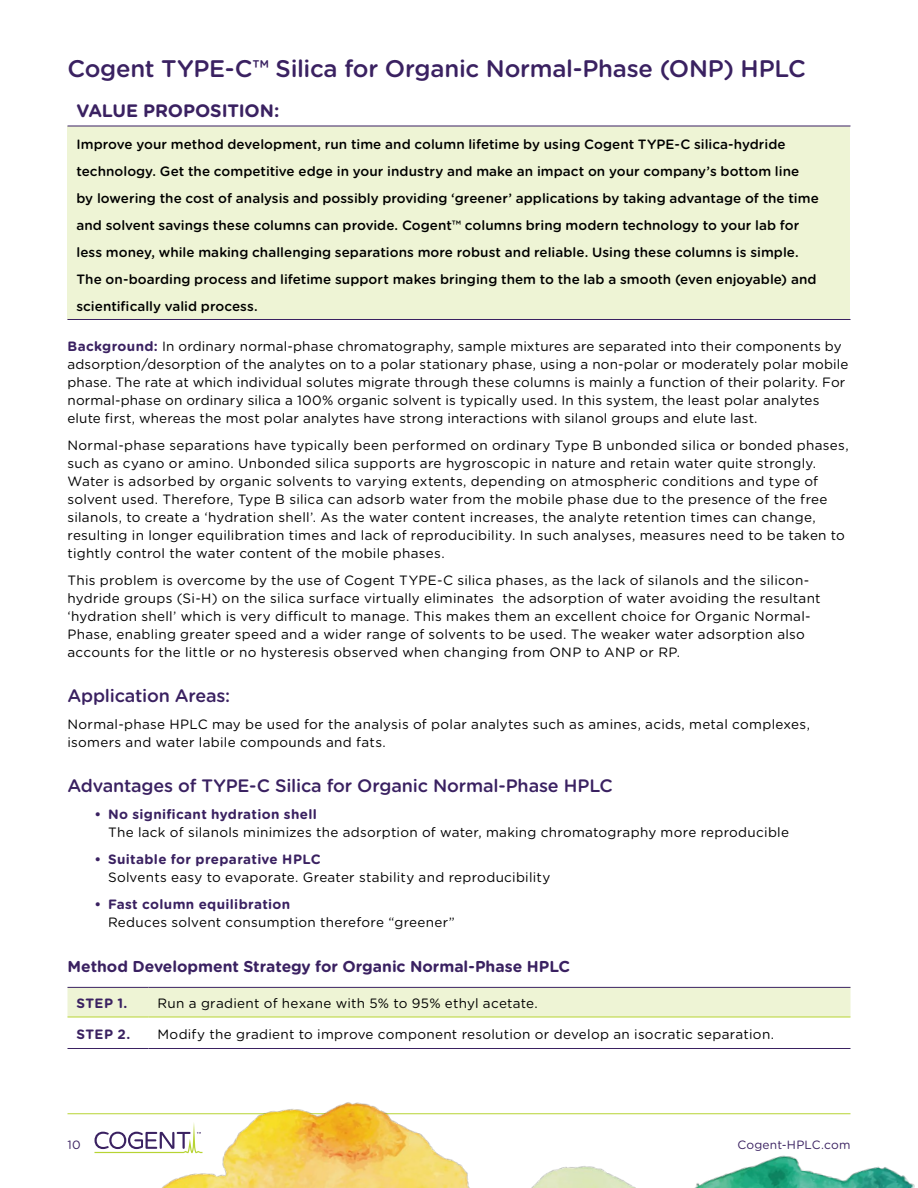
<style>
.page{position:relative;width:918px;height:1188px;background:#fff}
.page>*{position:absolute;margin:0;border:0;box-sizing:border-box;transform-origin:0 0}
.t1{font:500 24px "Gotham Rounded";letter-spacing:-.01em;color:#3a2161}
.t2{font:500 18px "Gotham Rounded";letter-spacing:-.01em;color:#3a2161}
.t3{font:700 18px "Gotham Rounded";letter-spacing:-.01em;color:#3a2161}
.t4{font:700 15.75px "Gotham Rounded";letter-spacing:-.005em;color:#3a2161}
.t5{font:13.5px/18px "Gotham Rounded";letter-spacing:.02em;color:#000}
.t6{font:500 13.5px/27px "Gotham Rounded";letter-spacing:.005em;color:#000}
.t7{font:700 13.5px "Gotham Rounded";letter-spacing:.025em;color:#3a2161}
.t8{font:12px "Gotham Rounded";letter-spacing:.02em;color:#3a2161}
.s1{font-weight:700;color:#3a2161}
</style>
<div class="page">
<hr style="left:68px;top:1113px;width:782px;height:1px;background:#b7d433">
<img style="left:132px;top:1102px;width:783px;height:86px">
<svg style="left:94px;top:1122px;width:108px;height:31px"></svg>
<div style="left:68px;top:126px;width:782px;height:194px;background:#eef4d5"></div>
<hr style="left:68px;top:126px;width:782px;height:1px;background:#3a2161">
<hr style="left:68px;top:319px;width:782px;height:1px;background:#3a2161">
<div style="left:68px;top:988px;width:782px;height:29px;background:#eef4d5"></div>
<hr style="left:68px;top:987px;width:80px;height:1px;background:#3a2161">
<hr style="left:148px;top:987px;width:702px;height:1px;background:#3a2161">
<hr style="left:68px;top:1048px;width:80px;height:1px;background:#3a2161">
<hr style="left:148px;top:1048px;width:702px;height:1px;background:#3a2161">
<hr style="left:68px;top:1017px;width:80px;height:1px;background:#b7d433">
<hr style="left:148px;top:1017px;width:702px;height:1px;background:#b7d433">
<h1 class="t1" style="left:68px;top:51px;width:740px">Cogent TYPE-C™ Silica for Organic Normal-Phase (ONP) HPLC</h1>
<h2 class="t3" style="left:76px;top:97px;width:204px">VALUE PROPOSITION:</h2>
<p class="t6" style="left:76px;top:130px;width:744px">Improve your method development, run time and column lifetime by using Cogent TYPE-C silica-hydride technology. Get the competitive edge in your industry and make an impact on your company’s bottom line by lowering the cost of analysis and possibly providing ‘greener’ applications by taking advantage of the time and solvent savings these columns can provide. Cogent™ columns bring modern technology to your lab for less money, while making challenging separations more robust and reliable. Using these columns is simple.<br>The on-boarding process and lifetime support makes bringing them to the lab a smooth (even enjoyable) and scientifically valid process.</p>
<p class="t5" style="left:67px;top:337px;width:782px"><span class="s1">Background:</span> In ordinary normal-phase chromatography, sample mixtures are separated into their components by adsorption/desorption of the analytes on to a polar stationary phase, using a non-polar or moderately polar mobile phase. The rate at which individual solutes migrate through these columns is mainly a function of their polarity. For normal-phase on ordinary silica a 100% organic solvent is typically used. In this system, the least polar analytes elute first, whereas the most polar analytes have strong interactions with silanol groups and elute last.</p>
<p class="t5" style="left:67px;top:436px;width:783px">Normal-phase separations have typically been performed on ordinary Type B unbonded silica or bonded phases, such as cyano or amino. Unbonded silica supports are hygroscopic in nature and retain water quite strongly.<br>Water is adsorbed by organic solvents to varying extents, depending on atmospheric conditions and type of solvent used. Therefore, Type B silica can adsorb water from the mobile phase due to the presence of the free silanols, to create a ‘hydration shell’. As the water content increases, the analyte retention times can change, resulting in longer equilibration times and lack of reproducibility. In such analyses, measures need to be taken to tightly control the water content of the mobile phases.</p>
<p class="t5" style="left:67px;top:571px;width:755px">This problem is overcome by the use of Cogent TYPE-C silica phases, as the lack of silanols and the silicon&shy;hydride groups (Si-H) on the silica surface virtually eliminates the adsorption of water avoiding the resultant ‘hydration shell’ which is very difficult to manage. This makes them an excellent choice for Organic Normal-Phase, enabling greater speed and a wider range of solvents to be used. The weaker water adsorption also accounts for the little or no hysteresis observed when changing from ONP to ANP or RP.</p>
<h2 class="t2" style="left:68px;top:683px;width:164px">Application Areas:</h2>
<p class="t5" style="left:68px;top:715px;width:744px">Normal-phase HPLC may be used for the analysis of polar analytes such as amines, acids, metal complexes, isomers and water labile compounds and fats.</p>
<h2 class="t2" style="left:68px;top:773px;width:547px">Advantages of TYPE-C Silica for Organic Normal-Phase HPLC</h2>
<p class="t7" style="left:94px;top:804px;width:224px">• No significant hydration shell</p>
<p class="t5" style="left:108px;top:823px;width:683px">The lack of silanols minimizes the adsorption of water, making chromatography more reproducible</p>
<p class="t7" style="left:95px;top:849px;width:228px">• Suitable for preparative HPLC</p>
<p class="t5" style="left:108px;top:868px;width:444px">Solvents easy to evaporate. Greater stability and reproducibility</p>
<p class="t7" style="left:95px;top:894px;width:197px">• Fast column equilibration</p>
<p class="t5" style="left:108px;top:913px;width:348px">Reduces solvent consumption therefore “greener”</p>
<p class="t4" style="left:68px;top:955px;width:504px">Method Development Strategy for Organic Normal-Phase HPLC</p>
<p class="t7" style="left:76px;top:993px;width:52px">STEP 1.</p>
<p class="t5" style="left:157px;top:994px;width:382px">Run a gradient of hexane with 5% to 95% ethyl acetate.</p>
<p class="t7" style="left:76px;top:1025px;width:55px">STEP 2.</p>
<p class="t5" style="left:157px;top:1025px;width:618px">Modify the gradient to improve component resolution or develop an isocratic separation.</p>
<p class="t8" style="left:68px;top:1136px;width:15px">10</p>
<p class="t8" style="left:737px;top:1136px;width:115px">Cogent-HPLC.com</p>
</div>
